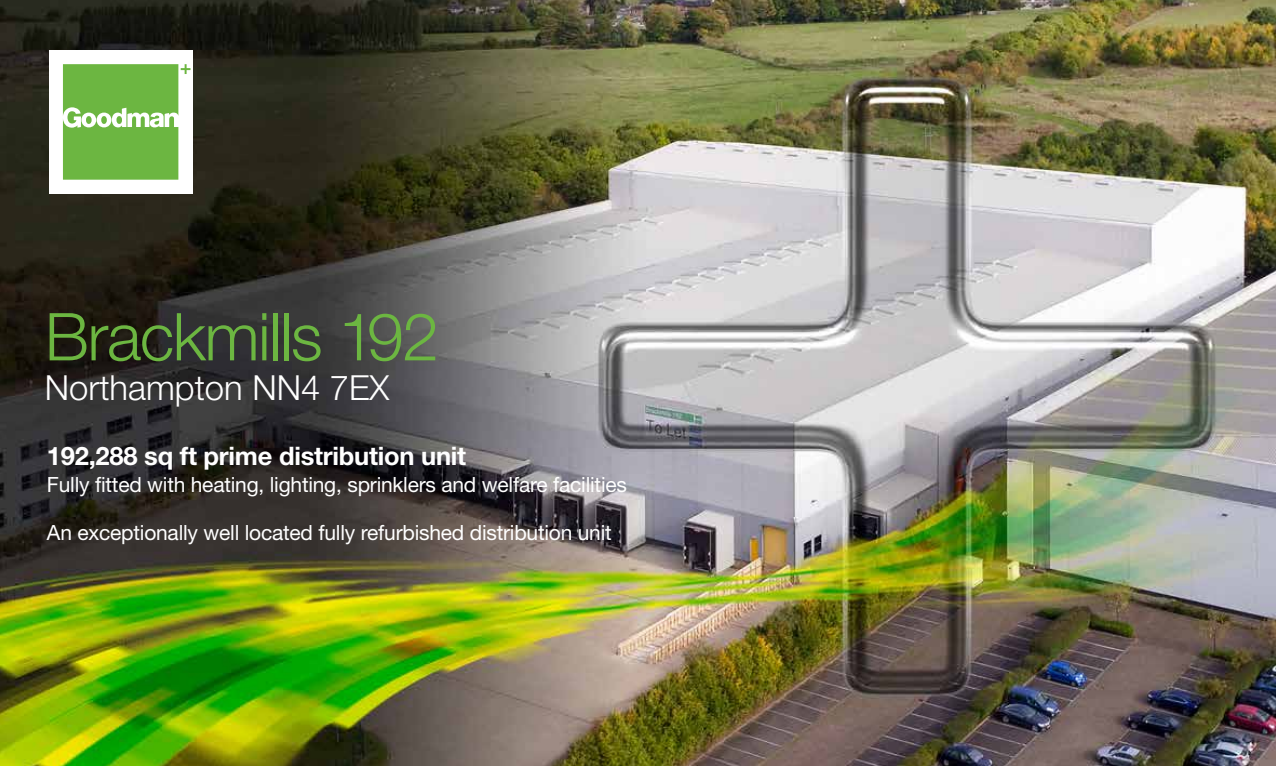
<style>
.page{position:relative;width:1276px;height:766px;background:#fff}
.page>*{position:absolute;margin:0;border:0;box-sizing:border-box;transform-origin:0 0}
.t1{font:300 66px "Helvetica Neue";letter-spacing:-.02em;color:#6cb641}
.t2{font:300 34.5px "Helvetica Neue";color:#fff}
.t3{font:700 25.5px "Helvetica Neue";letter-spacing:-.01em;color:#fff}
.t4{font:21px "Helvetica Neue";letter-spacing:-.01em;color:#fff}
</style>
<div class="page">
<img style="left:0;top:0;width:1276px;height:765px">
<div style="left:49px;top:50px;width:144px;height:144px;background:#fff"></div>
<svg style="left:63px;top:64px;width:127px;height:116px;background:#85c261"></svg>
<h1 class="t1" style="left:45px;top:296px;width:396px">Brackmills 192</h1>
<h2 class="t2" style="left:45px;top:366px;width:346px">Northampton NN4 7EX</h2>
<p class="t3" style="left:47px;top:439px;width:421px">192,288 sq ft prime distribution unit</p>
<p class="t4" style="left:47px;top:471px;width:581px">Fully fitted with heating, lighting, sprinklers and welfare facilities</p>
<p class="t4" style="left:47px;top:520px;width:566px">An exceptionally well located fully refurbished distribution unit</p>
</div>
